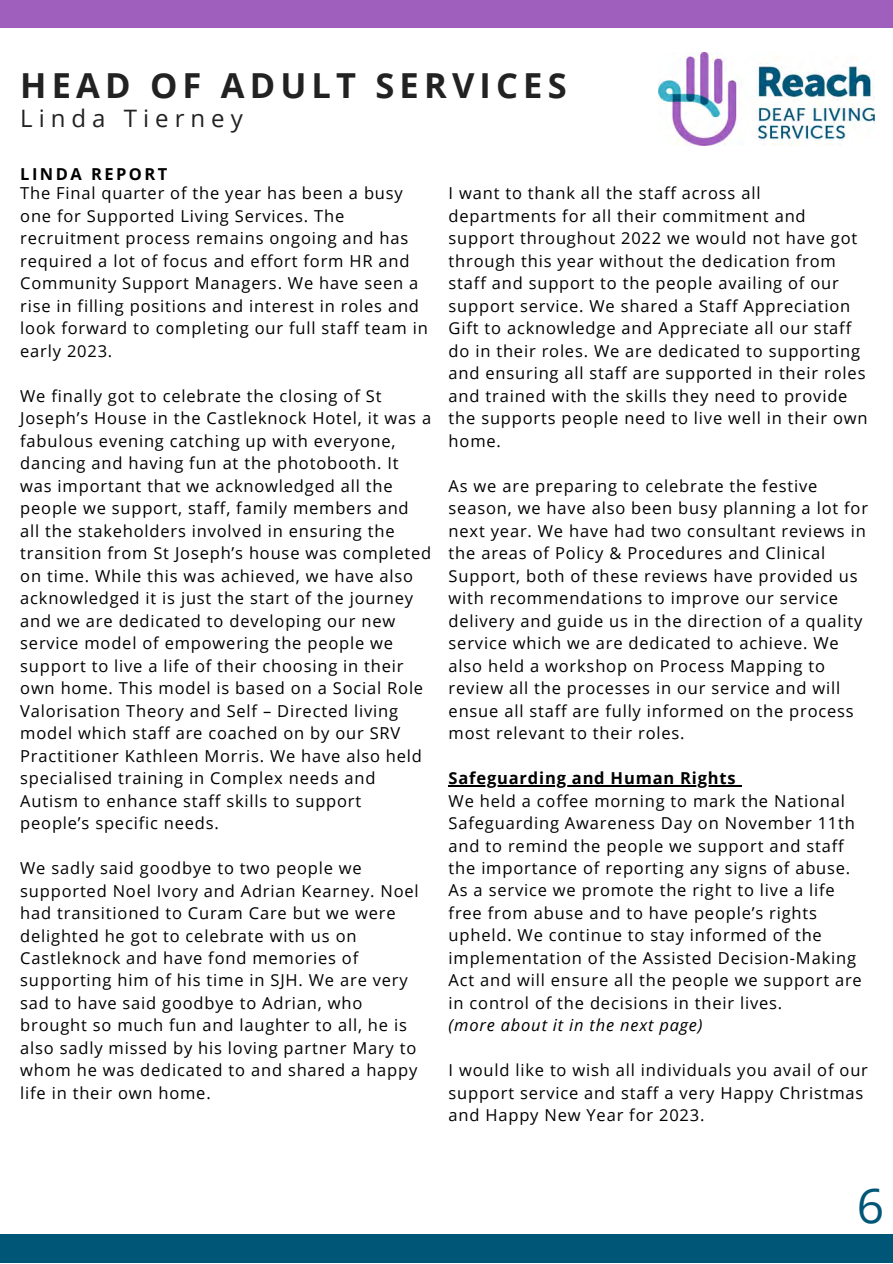
<style>
.page{position:relative;width:893px;height:1264px;background:#fff}
.page>*{position:absolute;margin:0;border:0;box-sizing:border-box;transform-origin:0 0}
.t1{font:48px "Open Sans";color:#005677}
.t2{font:700 34.5px "Open Sans";letter-spacing:.15em;color:#222}
.t3{font:24px "Open Sans";letter-spacing:.25em;color:#222}
.t4{font:16.5px/22.5px "Open Sans";letter-spacing:.05em;color:#000}
.t5{font:700 16.5px "Open Sans";letter-spacing:.05em;color:#000}
.t6{font:italic 16.5px "Open Sans";letter-spacing:.05em;color:#000}
.t7{font:700 16.5px "Open Sans";letter-spacing:.15em;color:#000}
</style>
<div class="page">
<div style="left:0;top:0;width:892px;height:27px;background:#9f60bd"></div>
<div style="left:0;top:1234px;width:892px;height:28px;background:#005677"></div>
<img style="left:658px;top:52px;width:215px;height:94px">
<hr style="left:448px;top:785px;width:288px;height:1px;background:#000">
<h2 class="t2" style="left:20px;top:61px;width:548px">HEAD OF ADULT SERVICES</h2>
<h3 class="t3" style="left:20px;top:102px;width:224px">Linda Tierney</h3>
<p class="t7" style="left:20px;top:162px;width:149px">LINDA REPORT</p>
<p class="t4" style="left:20px;top:181px;width:409px">The Final quarter of the year has been a busy one for Supported Living Services. The recruitment process remains ongoing and has required a lot of focus and effort form HR and Community Support Managers. We have seen a rise in filling positions and interest in roles and look forward to completing our full staff team in early 2023.</p>
<p class="t4" style="left:20px;top:384px;width:412px">We finally got to celebrate the closing of St Joseph’s House in the Castleknock Hotel, it was a fabulous evening catching up with everyone, dancing and having fun at the photobooth. It was important that we acknowledged all the people we support, staff, family members and all the stakeholders involved in ensuring the transition from St Joseph’s house was completed on time. While this was achieved, we have also acknowledged it is just the start of the journey and we are dedicated to developing our new service model of empowering the people we support to live a life of their choosing in their own home. This model is based on a Social Role Valorisation Theory and Self – Directed living model which staff are coached on by our SRV Practitioner Kathleen Morris. We have also held specialised training in Complex needs and Autism to enhance staff skills to support people’s specific needs.</p>
<p class="t4" style="left:20px;top:856px;width:400px">We sadly said goodbye to two people we supported Noel Ivory and Adrian Kearney. Noel had transitioned to Curam Care but we were delighted he got to celebrate with us on Castleknock and have fond memories of supporting him of his time in SJH. We are very sad to have said goodbye to Adrian, who brought so much fun and laughter to all, he is also sadly missed by his loving partner Mary to whom he was dedicated to and shared a happy life in their own home.</p>
<p class="t4" style="left:448px;top:181px;width:420px">I want to thank all the staff across all departments for all their commitment and support throughout 2022 we would not have got through this year without the dedication from staff and support to the people availing of our support service. We shared a Staff Appreciation Gift to acknowledge and Appreciate all our staff do in their roles. We are dedicated to supporting and ensuring all staff are supported in their roles and trained with the skills they need to provide the supports people need to live well in their own home.</p>
<p class="t4" style="left:448px;top:474px;width:421px">As we are preparing to celebrate the festive season, we have also been busy planning a lot for next year. We have had two consultant reviews in the areas of Policy &amp; Procedures and Clinical Support, both of these reviews have provided us with recommendations to improve our service delivery and guide us in the direction of a quality service which we are dedicated to achieve. We also held a workshop on Process Mapping to review all the processes in our service and will ensue all staff are fully informed on the process most relevant to their roles.</p>
<p class="t5" style="left:448px;top:766px;width:289px">Safeguarding and Human Rights</p>
<p class="t4" style="left:448px;top:788px;width:414px">We held a coffee morning to mark the National Safeguarding Awareness Day on November 11th and to remind the people we support and staff the importance of reporting any signs of abuse.<br>As a service we promote the right to live a life free from abuse and to have people’s rights upheld. We continue to stay informed of the implementation of the Assisted Decision-Making Act and will ensure all the people we support are in control of the decisions in their lives.</p>
<p class="t6" style="left:448px;top:1013px;width:255px">(more about it in the next page)</p>
<p class="t4" style="left:448px;top:1058px;width:421px">I would like to wish all individuals you avail of our support service and staff a very Happy Christmas and Happy New Year for 2023.</p>
<h1 class="t1" style="left:856px;top:1172px;width:29px">6</h1>
</div>
